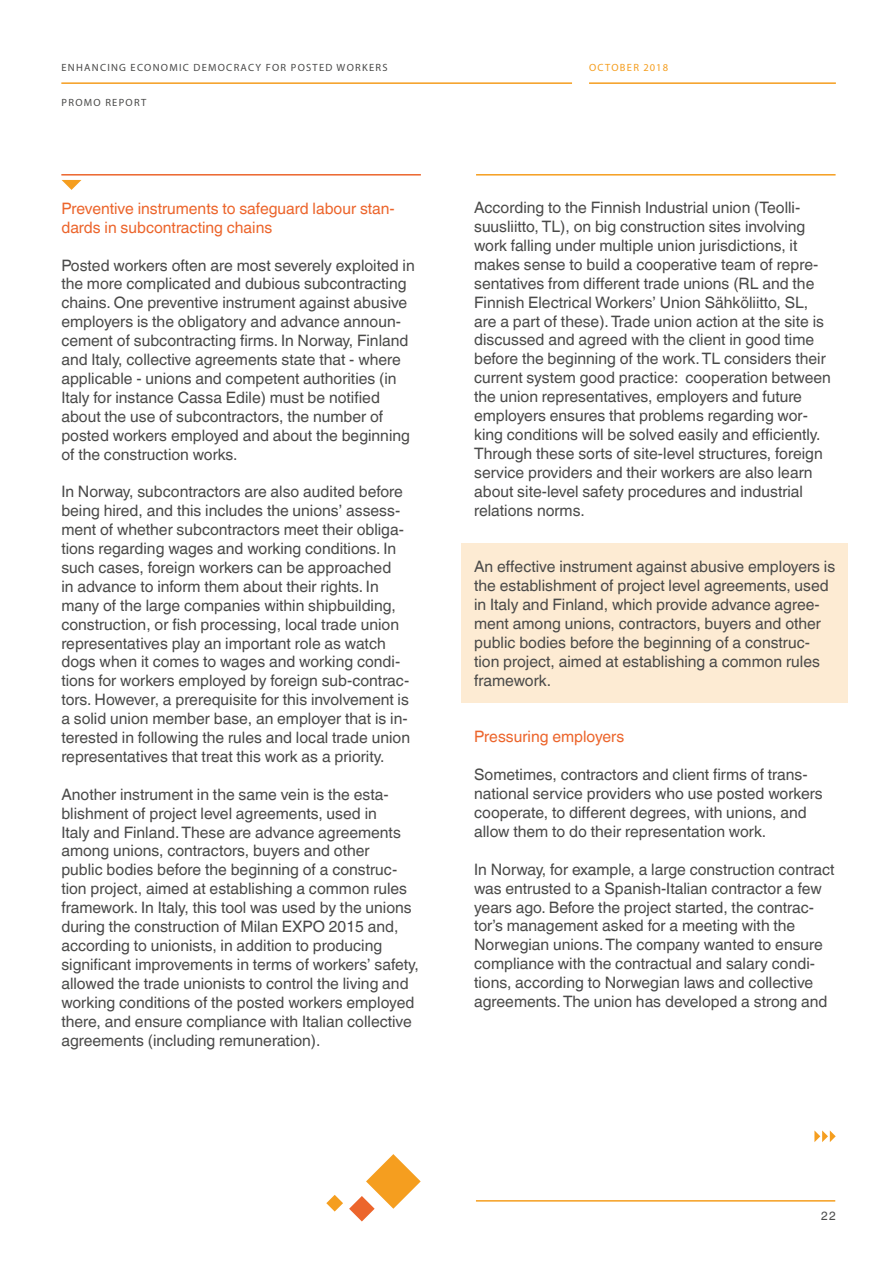
<style>
.page{position:relative;width:893px;height:1263px;background:#fff}
.page>*{position:absolute;margin:0;border:0;box-sizing:border-box;transform-origin:0 0}
.t1{font:15.75px/18.9px "Helvetica World";color:#4a4a49}
.t2{font:15.75px/18.9px "Helvetica World";color:#ec652c}
.t3{font:12px "Helvetica World";color:#4a4a49}
.t4{font:10.5px "Myriad Pro";letter-spacing:.12em;color:#4a4a49}
.t5{font:10.5px "Myriad Pro";letter-spacing:.12em;color:#f59e1f}
</style>
<div class="page">
<svg style="left:349px;top:1154px;width:72px;height:67px"></svg>
<svg style="left:326px;top:1195px;width:17px;height:16px"></svg>
<hr style="left:61px;top:82px;width:511px;height:2px;background:#f59e1f">
<hr style="left:589px;top:82px;width:247px;height:2px;background:#f59e1f">
<hr style="left:61px;top:174px;width:360px;height:2px;background:#ec652c">
<hr style="left:476px;top:174px;width:360px;height:2px;background:#f59e1f">
<svg style="left:814px;top:1130px;width:22px;height:12px"></svg>
<hr style="left:476px;top:1200px;width:359px;height:1px;background:#f59e1f">
<svg style="left:62px;top:180px;width:19px;height:10px"></svg>
<div style="left:461px;top:543px;width:387px;height:160px;background:#fdebd3"></div>
<p class="t4" style="left:61px;top:61px;width:328px">ENHANCING ECONOMIC DEMOCRACY FOR POSTED WORKERS</p>
<p class="t5" style="left:589px;top:61px;width:80px">OCTOBER 2018</p>
<p class="t4" style="left:62px;top:96px;width:86px">PROMO REPORT</p>
<p class="t2" style="left:61px;top:199px;width:335px">Preventive instruments to safeguard labour stan&shy;dards in subcontracting chains</p>
<p class="t1" style="left:61px;top:256px;width:355px">Posted workers often are most severely exploited in the more complicated and dubious subcontracting chains. One preventive instrument against abusive employers is the obligatory and advance announ&shy;cement of subcontracting firms. In Norway, Finland and Italy, collective agreements state that - where applicable - unions and competent authorities (in Italy for instance Cassa Edile) must be notified about the use of subcontractors, the number of posted workers employed and about the beginning of the construction works.</p>
<p class="t1" style="left:61px;top:482px;width:350px">In Norway, subcontractors are also audited before being hired, and this includes the unions’ assess&shy;ment of whether subcontractors meet their obliga&shy;tions regarding wages and working conditions. In such cases, foreign workers can be approached<br>in advance to inform them about their rights. In many of the large companies within shipbuilding, construction, or fish processing, local trade union representatives play an important role as watch dogs when it comes to wages and working condi&shy;tions for workers employed by foreign sub-contrac&shy;tors. However, a prerequisite for this involvement is a solid union member base, an employer that is in&shy;terested in following the rules and local trade union representatives that treat this work as a priority.</p>
<p class="t1" style="left:61px;top:785px;width:359px">Another instrument in the same vein is the esta&shy;blishment of project level agreements, used in<br>Italy and Finland. These are advance agreements among unions, contractors, buyers and other<br>public bodies before the beginning of a construc&shy;tion project, aimed at establishing a common rules framework. In Italy, this tool was used by the unions during the construction of Milan EXPO 2015 and, according to unionists, in addition to producing significant improvements in terms of workers’ safety, allowed the trade unionists to control the living and working conditions of the posted workers employed there, and ensure compliance with Italian collective agreements (including remuneration).</p>
<p class="t1" style="left:474px;top:198px;width:358px">According to the Finnish Industrial union (Teolli&shy;suusliitto, TL), on big construction sites involving work falling under multiple union jurisdictions, it makes sense to build a cooperative team of repre&shy;sentatives from different trade unions (RL and the Finnish Electrical Workers’ Union Sähköliitto, SL, are a part of these). Trade union action at the site is discussed and agreed with the client in good time before the beginning of the work. TL considers their current system good practice: cooperation between the union representatives, employers and future employers ensures that problems regarding wor&shy;king conditions will be solved easily and efficiently.<br>Through these sorts of site-level structures, foreign service providers and their workers are also learn about site-level safety procedures and industrial relations norms.</p>
<p class="t1" style="left:474px;top:557px;width:363px">An effective instrument against abusive employers is the establishment of project level agreements, used in Italy and Finland, which provide advance agree&shy;ment among unions, contractors, buyers and other public bodies before the beginning of a construc&shy;tion project, aimed at establishing a common rules framework.</p>
<p class="t2" style="left:474px;top:727px;width:152px">Pressuring employers</p>
<p class="t1" style="left:474px;top:765px;width:350px">Sometimes, contractors and client firms of trans&shy;national service providers who use posted workers cooperate, to different degrees, with unions, and allow them to do their representation work.</p>
<p class="t1" style="left:474px;top:860px;width:362px">In Norway, for example, a large construction contract was entrusted to a Spanish-Italian contractor a few years ago. Before the project started, the contrac&shy;tor’s management asked for a meeting with the Norwegian unions. The company wanted to ensure compliance with the contractual and salary condi&shy;tions, according to Norwegian laws and collective agreements. The union has developed a strong and</p>
<p class="t3" style="left:821px;top:1208px;width:16px">22</p>
</div>
